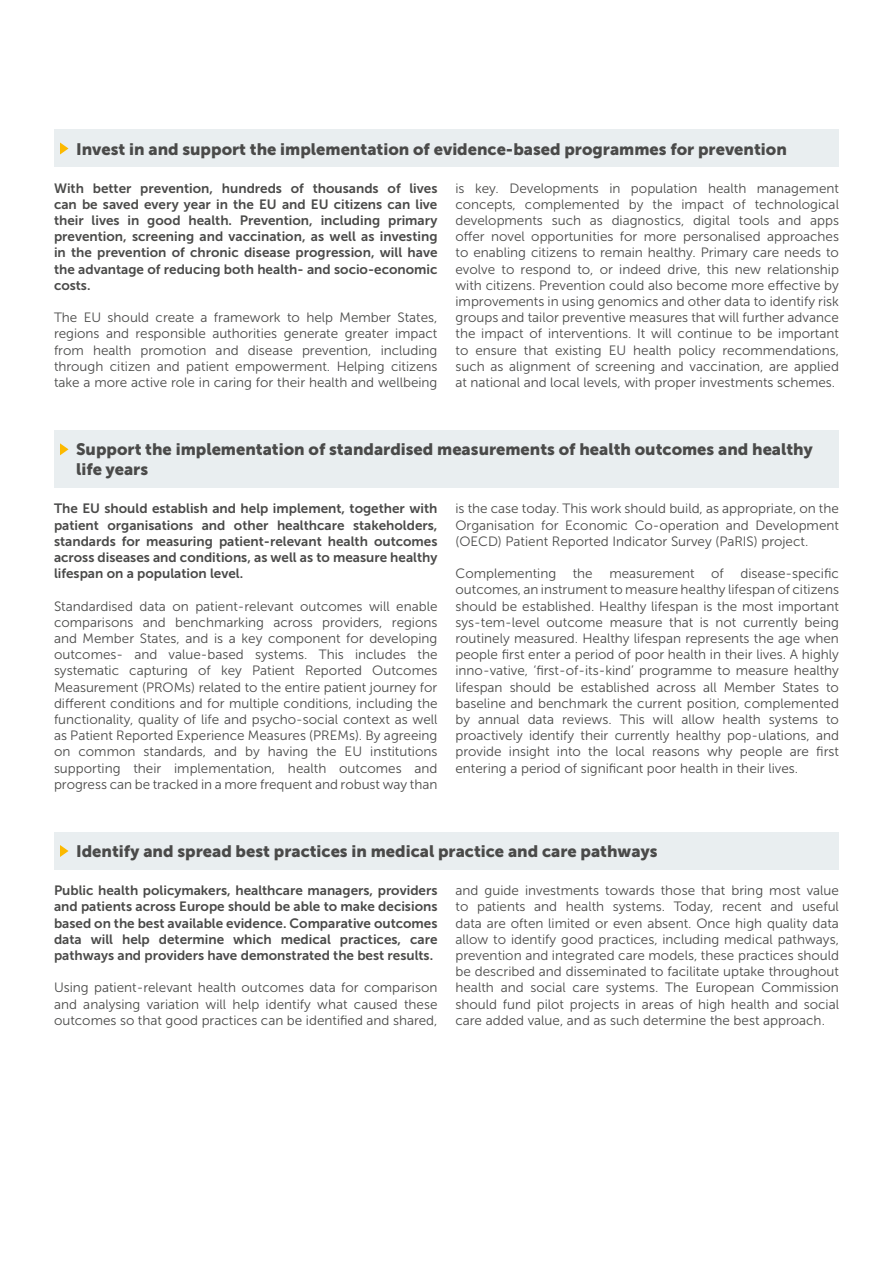
<style>
.page{position:relative;width:893px;height:1263px;background:#fff}
.page>*{position:absolute;margin:0;border:0;box-sizing:border-box;transform-origin:0 0}
.t1{font:16.5px/19.8px "Museo Sans 900";color:#4a4a49}
.t2{font:13.5px/16.2px "Museo Sans 300";color:#4a4a49;text-align:justify}
.t3{font:13.5px/16.2px "Museo Sans 700";color:#4a4a49;text-align:justify}
</style>
<div class="page">
<div style="left:54px;top:832px;width:785px;height:38px;background:#e9eef0"></div>
<svg style="left:60px;top:845px;width:9px;height:12px"></svg>
<div style="left:54px;top:129px;width:785px;height:38px;background:#e9eef0"></div>
<svg style="left:60px;top:142px;width:9px;height:12px"></svg>
<div style="left:54px;top:430px;width:785px;height:58px;background:#e9eef0"></div>
<svg style="left:60px;top:443px;width:9px;height:12px"></svg>
<p class="t1" style="left:76px;top:139px;width:712px">Invest in and support the implementation of evidence-based programmes for prevention</p>
<p class="t3" style="left:54px;top:180px;width:385px">With better prevention, hundreds of thousands of lives can be saved every year in the EU and EU citizens can live their lives in good health. Prevention, including primary prevention, screening and vaccination, as well as investing in the prevention of chronic disease progression, will have the advantage of reducing both health- and socio-economic costs.</p>
<p class="t2" style="left:54px;top:310px;width:385px">The EU should create a framework to help Member States, regions and responsible authorities generate greater impact from health promotion and disease prevention, including through citizen and patient empowerment. Helping citizens take a more active role in caring for their health and wellbeing</p>
<p class="t2" style="left:455px;top:180px;width:385px">is key. Developments in population health management concepts, complemented by the impact of technological developments such as diagnostics, digital tools and apps offer novel opportunities for more personalised approaches to enabling citizens to remain healthy. Primary care needs to evolve to respond to, or indeed drive, this new relationship with citizens. Prevention could also become more effective by improvements in using genomics and other data to identify risk groups and tailor preventive measures that will further advance the impact of interventions. It will continue to be important to ensure that existing EU health policy recommendations, such as alignment of screening and vaccination, are applied at national and local levels, with proper investments schemes.</p>
<p class="t1" style="left:76px;top:440px;width:738px">Support the implementation of standardised measurements of health outcomes and healthy life years</p>
<p class="t3" style="left:54px;top:500px;width:385px">The EU should establish and help implement, together with patient organisations and other healthcare stakeholders, standards for measuring patient-relevant health outcomes across diseases and conditions, as well as to measure healthy lifespan on a population level.</p>
<p class="t2" style="left:54px;top:598px;width:385px">Standardised data on patient-relevant outcomes will enable comparisons and benchmarking across providers, regions and Member States, and is a key component for developing outcomes- and value-based systems. This includes the systematic capturing of key Patient Reported Outcomes Measurement (PROMs) related to the entire patient journey for different conditions and for multiple conditions, including the functionality, quality of life and psycho-social context as well as Patient Reported Experience Measures (PREMs). By agreeing on common standards, and by having the EU institutions supporting their implementation, health outcomes and progress can be tracked in a more frequent and robust way than</p>
<p class="t2" style="left:455px;top:501px;width:385px">is the case today. This work should build, as appropriate, on the Organisation for Economic Co-operation and Development (OECD) Patient Reported Indicator Survey (PaRIS) project.</p>
<p class="t2" style="left:455px;top:565px;width:385px">Complementing the measurement of disease-specific outcomes, an instrument to measure healthy lifespan of citizens should be established. Healthy lifespan is the most important sys-tem-level outcome measure that is not currently being routinely measured. Healthy lifespan represents the age when people first enter a period of poor health in their lives. A highly inno-vative, ‘first-of-its-kind’ programme to measure healthy lifespan should be established across all Member States to baseline and benchmark the current position, complemented by annual data reviews. This will allow health systems to proactively identify their currently healthy pop-ulations, and provide insight into the local reasons why people are first entering a period of significant poor health in their lives.</p>
<p class="t1" style="left:76px;top:841px;width:583px">Identify and spread best practices in medical practice and care pathways</p>
<p class="t3" style="left:54px;top:882px;width:385px">Public health policymakers, healthcare managers, providers and patients across Europe should be able to make decisions based on the best available evidence. Comparative outcomes data will help determine which medical practices, care pathways and providers have demonstrated the best results.</p>
<p class="t2" style="left:54px;top:980px;width:385px">Using patient-relevant health outcomes data for comparison and analysing variation will help identify what caused these outcomes so that good practices can be identified and shared,</p>
<p class="t2" style="left:455px;top:882px;width:385px">and guide investments towards those that bring most value to patients and health systems. Today, recent and useful data are often limited or even absent. Once high quality data allow to identify good practices, including medical pathways, prevention and integrated care models, these practices should be described and disseminated to facilitate uptake throughout health and social care systems. The European Commission should fund pilot projects in areas of high health and social care added value, and as such determine the best approach.</p>
</div>
